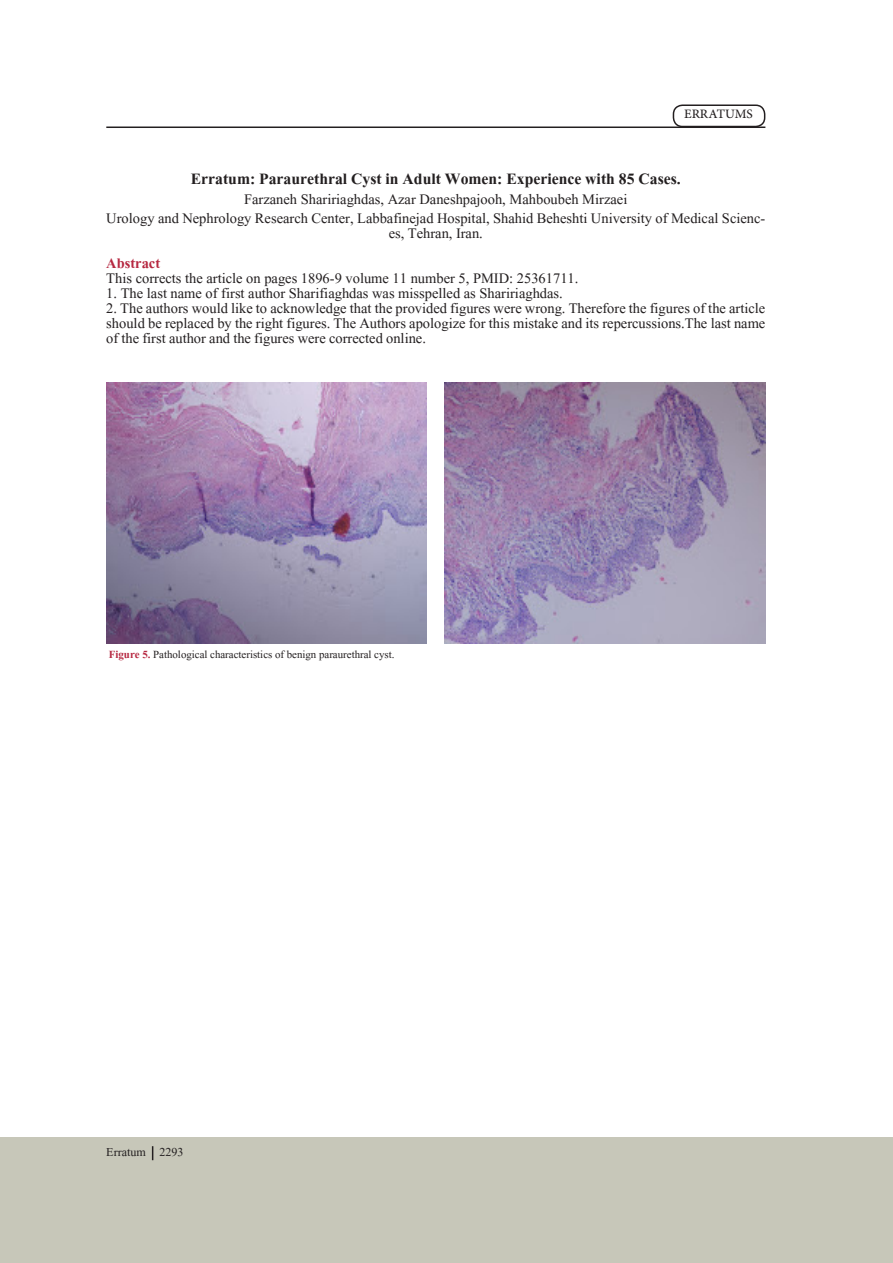
<style>
.page{position:relative;width:893px;height:1263px;background:#fff}
.page>*{position:absolute;margin:0;border:0;box-sizing:border-box;transform-origin:0 0}
.t1{font:700 19.5px "Aparajita";color:#231f20}
.t2{font:18px/15px "Aparajita";color:#231f20;text-align:center}
.t3{font:18px "Adobe Arabic";color:#231f20}
.t4{font:700 18px "Aparajita";color:#b62841}
.t5{font:15px "Aparajita";color:#231f20}
.t6{font:13.5px "Aparajita";color:#231f20}
.s1{font-weight:700;color:#b62841}
</style>
<div class="page">
<div style="left:0;top:1137px;width:893px;height:126px;background:#c7c7b9"></div>
<hr style="left:106px;top:126px;width:659px;height:2px;background:#231f20">
<div style="left:673px;top:104px;width:92px;height:23px;border:2px solid #231f20;border-radius:9px"></div>
<img style="left:106px;top:383px;width:321px;height:260px">
<img style="left:445px;top:383px;width:320px;height:260px">
<svg style="left:152px;top:1146px;width:1px;height:14px"></svg>
<p class="t3" style="left:684px;top:101px;width:70px">ERRATUMS</p>
<p class="t1" style="left:191px;top:170px;width:491px">Erratum: Paraurethral Cyst in Adult Women: Experience with 85 Cases.</p>
<p class="t2" style="left:244px;top:193px;width:385px">Farzaneh Shaririaghdas, Azar Daneshpajooh, Mahboubeh Mirzaei</p>
<p class="t2" style="left:106px;top:213px;width:661px">Urology and Nephrology Research Center, Labbafinejad Hospital, Shahid Beheshti University of Medical Scienc&shy;es, Tehran, Iran.</p>
<p class="t4" style="left:106px;top:255px;width:55px">Abstract</p>
<p class="t2" style="left:106px;top:273px;width:474px">This corrects the article on pages 1896-9 volume 11 number 5, PMID: 25361711.</p>
<p class="t2" style="left:106px;top:288px;width:458px">1. The last name of first author Sharifiaghdas was misspelled as Shaririaghdas.</p>
<p class="t2" style="left:106px;top:303px;width:661px;text-align:justify">2. The authors would like to acknowledge that the provided figures were wrong. Therefore the figures of the article should be replaced by the right figures. The Authors apologize for this mistake and its repercussions.The last name of the first author and the figures were corrected online.</p>
<p class="t6" style="left:109px;top:648px;width:287px"><span class="s1">Figure 5.</span> Pathological characteristics of benign paraurethral cyst.</p>
<p class="t5" style="left:106px;top:1144px;width:79px">Erratum 2293</p>
</div>
